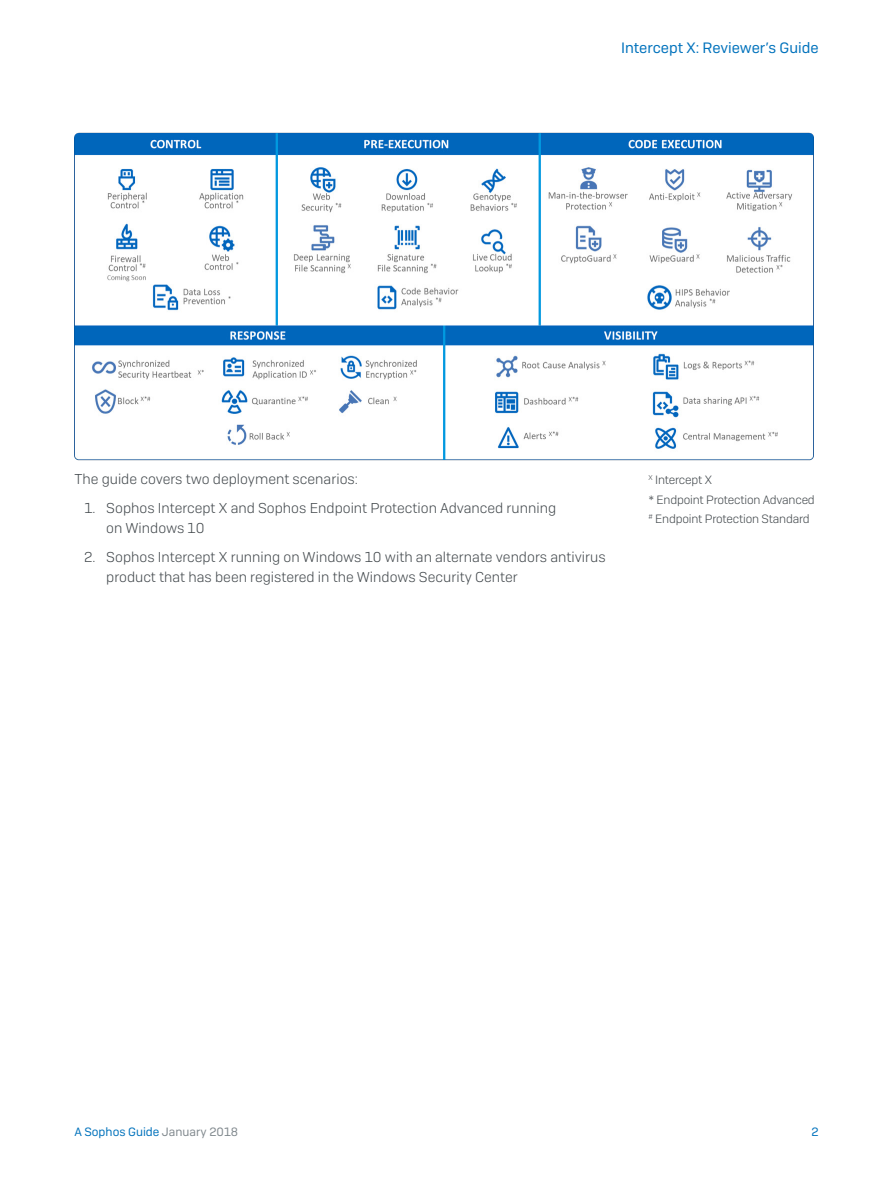
<style>
.page{position:relative;width:893px;height:1191px;background:#fff}
.page>*{position:absolute;margin:0;border:0;box-sizing:border-box;transform-origin:0 0}
.t1{font:15px "Sophos Sans";color:#0072bc}
.Body_Copy{font:300 14.25px/19.5px "Sophos Sans";color:#43494d}
.Body_Copy-2{font:300 12px/19.5px "Sophos Sans";letter-spacing:-.015em;color:#43494d}
.t2{font:12px "Sophos Sans";color:#0072bc}
.s1{color:#81898e}
</style>
<div class="page">
<img style="left:74px;top:133px;width:739px;height:328px">
<p class="t1" style="left:621px;top:39px;width:199px">Intercept X: Reviewer’s Guide</p>
<p class="Body_Copy" style="left:74px;top:469px;width:285px">The guide covers two deployment scenarios:</p>
<p class="Body_Copy" style="left:106px;top:498px;width:451px;text-indent:-22px">1. Sophos Intercept X and Sophos Endpoint Protection Advanced running on Windows 10</p>
<p class="Body_Copy" style="left:106px;top:547px;width:501px;text-indent:-22px">2. Sophos Intercept X running on Windows 10 with an alternate vendors antivirus product that has been registered in the Windows Security Center</p>
<p class="Body_Copy-2" style="left:648px;top:470px;width:168px"><sup>X</sup> Intercept X<br>* Endpoint Protection Advanced <sup>#</sup> Endpoint Protection Standard</p>
<p class="t2" style="left:74px;top:1124px;width:165px">A Sophos Guide <span class="s1">January 2018</span></p>
<p class="t2" style="left:811px;top:1124px;width:9px">2</p>
</div>
